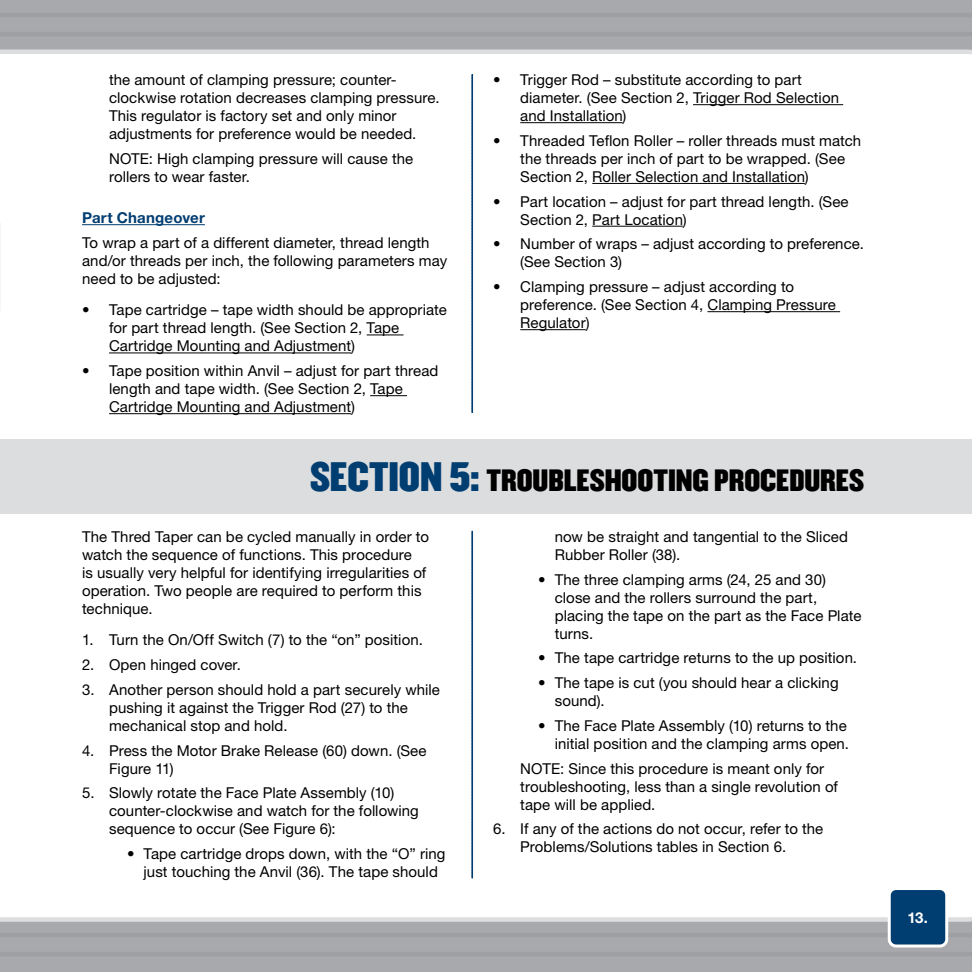
<style>
.page{position:relative;width:972px;height:972px;background:#a7a9ac}
.page>*{position:absolute;margin:0;border:0;box-sizing:border-box;transform-origin:0 0}
.t1{font:27px "Champion HTF Middleweight";color:#000}
.t2{font:15px/18px "Helvetica Neue LT Std";letter-spacing:.005em;color:#000}
.t3{font:700 15px "Helvetica Neue LT Std";letter-spacing:.015em;color:#003d71}
.t4{font:700 15px "Helvetica Neue LT Std";color:#fff}
.s1{font-size:36px;color:#003d71}
</style>
<div class="page">
<hr style="left:0;top:32px;width:972px;height:4px;background:#9d9fa2">
<hr style="left:0;top:13px;width:972px;height:4px;background:#9d9fa2">
<hr style="left:0;top:952px;width:972px;height:4px;background:#9d9fa2">
<hr style="left:0;top:933px;width:972px;height:4px;background:#9d9fa2">
<div style="left:0;top:50px;width:972px;height:872px;background:#fff"></div>
<hr style="left:82px;top:224px;width:123px;height:1px;background:#003d71">
<hr style="left:367px;top:335px;width:37px;height:1px;background:#000">
<hr style="left:109px;top:353px;width:242px;height:1px;background:#000">
<hr style="left:370px;top:395px;width:37px;height:1px;background:#000">
<hr style="left:109px;top:413px;width:242px;height:1px;background:#000">
<hr style="left:693px;top:104px;width:150px;height:1px;background:#000">
<hr style="left:520px;top:122px;width:103px;height:1px;background:#000">
<hr style="left:592px;top:183px;width:213px;height:1px;background:#000">
<hr style="left:592px;top:226px;width:91px;height:1px;background:#000">
<hr style="left:707px;top:311px;width:133px;height:1px;background:#000">
<hr style="left:520px;top:329px;width:66px;height:1px;background:#000">
<div style="left:0;top:439px;width:972px;height:74px;background:#dcddde"></div>
<svg style="left:471px;top:74px;width:2px;height:339px"></svg>
<svg style="left:471px;top:531px;width:2px;height:347px"></svg>
<div style="left:889px;top:889px;width:58px;height:57px;background:#003d71;border-radius:7px"></div>
<div style="left:888px;top:887px;width:60px;height:61px;border:3px solid #fff;border-radius:7px"></div>
<p class="t2" style="left:109px;top:71px;width:332px">the amount of clamping pressure; counter&shy;clockwise rotation decreases clamping pressure.<br>This regulator is factory set and only minor adjustments for preference would be needed.</p>
<p class="t2" style="left:109px;top:149px;width:306px">NOTE: High clamping pressure will cause the rollers to wear faster.</p>
<p class="t3" style="left:82px;top:209px;width:124px">Part Changeover</p>
<p class="t2" style="left:82px;top:233px;width:367px">To wrap a part of a different diameter, thread length and/or threads per inch, the following parameters may need to be adjusted:</p>
<p class="t2" style="left:109px;top:301px;width:339px;text-indent:-27px">• Tape cartridge – tape width should be appropriate for part thread length. (See Section 2, Tape<br>Cartridge Mounting and Adjustment)</p>
<p class="t2" style="left:109px;top:362px;width:331px;text-indent:-27px">• Tape position within Anvil – adjust for part thread length and tape width. (See Section 2, Tape<br>Cartridge Mounting and Adjustment)</p>
<p class="t2" style="left:520px;top:71px;width:320px;text-indent:-27px">• Trigger Rod – substitute according to part diameter. (See Section 2, Trigger Rod Selection and Installation)</p>
<p class="t2" style="left:520px;top:131px;width:343px;text-indent:-27px">• Threaded Teflon Roller – roller threads must match the threads per inch of part to be wrapped. (See<br>Section 2, Roller Selection and Installation)</p>
<p class="t2" style="left:520px;top:192px;width:330px;text-indent:-27px">• Part location – adjust for part thread length. (See<br>Section 2, Part Location)</p>
<p class="t2" style="left:520px;top:235px;width:345px;text-indent:-27px">• Number of wraps – adjust according to preference. (See Section 3)</p>
<p class="t2" style="left:520px;top:278px;width:317px;text-indent:-27px">• Clamping pressure – adjust according to preference. (See Section 4, Clamping Pressure<br>Regulator)</p>
<h1 class="t1" style="left:310px;top:462px;width:555px"><span class="s1">SECTION 5:</span> TROUBLESHOOTING PROCEDURES</h1>
<p class="t2" style="left:82px;top:527px;width:348px">The Thred Taper can be cycled manually in order to watch the sequence of functions. This procedure<br>is usually very helpful for identifying irregularities of operation. Two people are required to perform this technique.</p>
<p class="t2" style="left:82px;top:631px;width:342px">1. Turn the On/Off Switch (7) to the “on” position.</p>
<p class="t2" style="left:82px;top:656px;width:160px">2. Open hinged cover.</p>
<p class="t2" style="left:109px;top:680px;width:332px;text-indent:-27px">3. Another person should hold a part securely while pushing it against the Trigger Rod (27) to the mechanical stop and hold.</p>
<p class="t2" style="left:109px;top:741px;width:319px;text-indent:-27px">4. Press the Motor Brake Release (60) down. (See<br>Figure 11)</p>
<p class="t2" style="left:109px;top:784px;width:311px;text-indent:-27px">5. Slowly rotate the Face Plate Assembly (10) counter-clockwise and watch for the following sequence to occur (See Figure 6):</p>
<p class="t2" style="left:127px;top:845px;width:320px;text-align:center">• Tape cartridge drops down, with the “O” ring just touching the Anvil (36). The tape should</p>
<p class="t2" style="left:555px;top:527px;width:295px">now be straight and tangential to the Sliced<br>Rubber Roller (38).</p>
<p class="t2" style="left:555px;top:570px;width:308px;text-indent:-16px">• The three clamping arms (24, 25 and 30) close and the rollers surround the part, placing the tape on the part as the Face Plate turns.</p>
<p class="t2" style="left:538px;top:649px;width:320px">• The tape cartridge returns to the up position.</p>
<p class="t2" style="left:555px;top:674px;width:285px;text-indent:-16px">• The tape is cut (you should hear a clicking sound).</p>
<p class="t2" style="left:538px;top:716px;width:312px;text-align:right">• The Face Plate Assembly (10) returns to the initial position and the clamping arms open.</p>
<p class="t2" style="left:520px;top:759px;width:319px">NOTE: Since this procedure is meant only for troubleshooting, less than a single revolution of tape will be applied.</p>
<p class="t2" style="left:520px;top:820px;width:305px;text-indent:-27px">6. If any of the actions do not occur, refer to the<br>Problems/Solutions tables in Section 6.</p>
<p class="t4" style="left:907px;top:908px;width:22px">13.</p>
</div>
